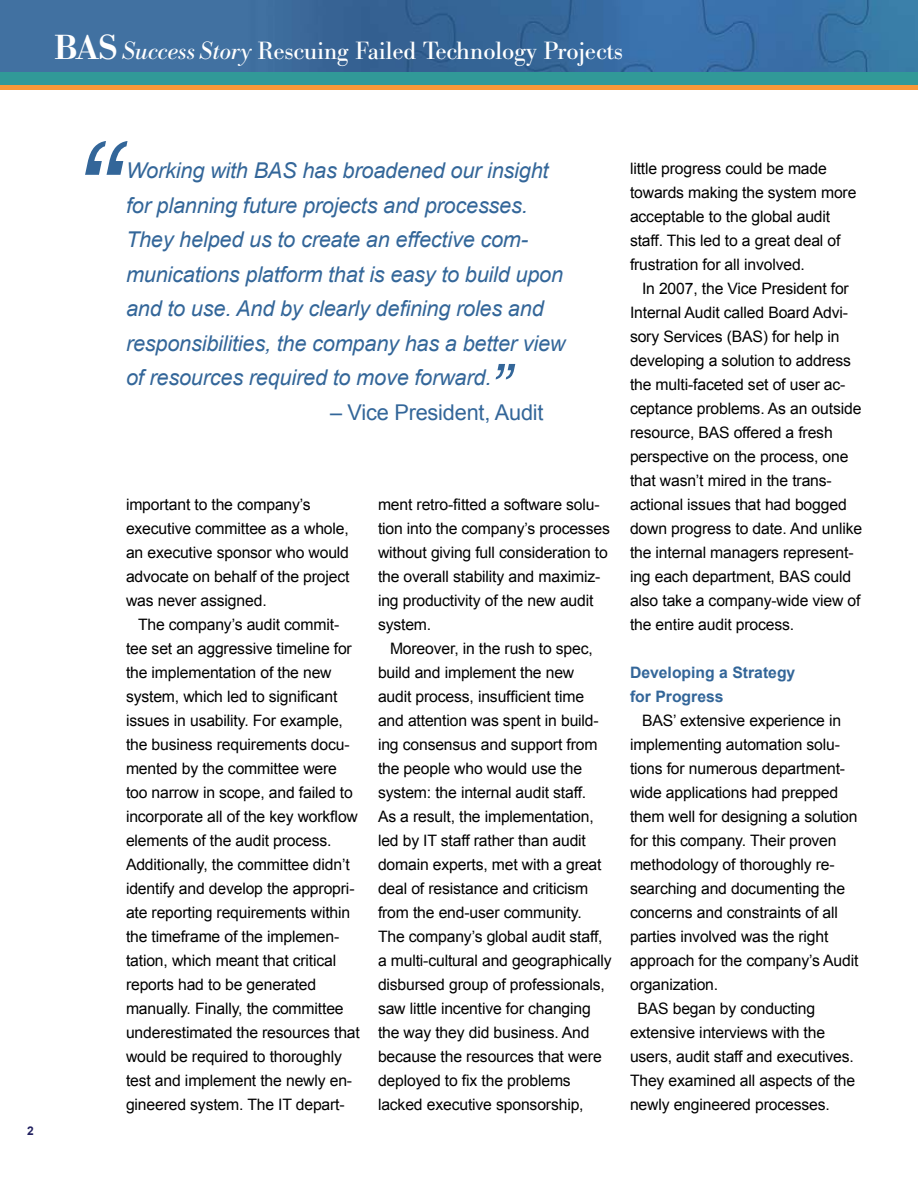
<style>
.page{position:relative;width:918px;height:1188px;background:#fff}
.page>*{position:absolute;margin:0;border:0;box-sizing:border-box;transform-origin:0 0}
.t1{font:italic 138px "Arial";color:#369}
.t2{font:italic 63px "Arial";color:#369}
.t3{font:24.45px "Bodoni BE";color:#fff}
.t4{font:italic 21.75px/34.5px "Arial";letter-spacing:-.01em;color:#369}
.t5{font:21.75px "Arial";letter-spacing:-.01em;color:#369}
.t6{font:15.75px/24px "Arial";letter-spacing:-.01em;color:#000}
.t7{font:700 15.75px/24px "Arial";color:#369}
.t8{font:700 12px "Arial";color:#21205f}
.s1{font-weight:500;font-size:34.35px}
.s2{font-style:italic}
</style>
<div class="page">
<img style="left:0;top:0;width:918px;height:72px">
<div style="left:0;top:77px;width:918px;height:12px;background:#f89838"></div>
<div style="left:0;top:72px;width:918px;height:13px;background:#319998"></div>
<h3 class="t3" style="left:54px;top:37px;width:570px"><span class="s1">BAS</span> <span class="s2">Success Story</span> Rescuing Failed Technology Projects</h3>
<p class="t8" style="left:27px;top:1124px;width:8px">2</p>
<h1 class="t1" style="left:70px;top:115px;width:47px">“</h1>
<p class="t4" style="left:126px;top:154px;width:441px">Working with BAS has broadened our insight for planning future projects and processes.<br>They helped us to create an effective com&shy;munications platform that is easy to build upon and to use. And by clearly defining roles and responsibilities, the company has a better view of resources required to move forward.</p>
<h3 class="t5" style="left:330px;top:400px;width:215px"><span class="s2">–</span> Vice President, Audit</h3>
<h2 class="t2" style="left:489px;top:351px;width:22px">”</h2>
<p class="t6" style="left:126px;top:492px;width:225px">important to the company’s executive committee as a whole, an executive sponsor who would advocate on behalf of the project was never assigned.</p>
<p class="t6" style="left:126px;top:612px;width:235px;text-indent:12px">The company’s audit commit&shy;tee set an aggressive timeline for the implementation of the new system, which led to significant issues in usability. For example, the business requirements docu&shy;mented by the committee were too narrow in scope, and failed to incorporate all of the key workflow elements of the audit process.<br>Additionally, the committee didn’t identify and develop the appropri&shy;ate reporting requirements within the timeframe of the implemen&shy;tation, which meant that critical reports had to be generated manually. Finally, the committee underestimated the resources that would be required to thoroughly test and implement the newly en&shy;gineered system. The IT depart-</p>
<p class="t6" style="left:378px;top:492px;width:233px">ment retro-fitted a software solu&shy;tion into the company’s processes without giving full consideration to the overall stability and maximiz&shy;ing productivity of the new audit system.</p>
<p class="t6" style="left:378px;top:636px;width:235px;text-indent:12px">Moreover, in the rush to spec, build and implement the new audit process, insufficient time and attention was spent in build&shy;ing consensus and support from the people who would use the system: the internal audit staff.<br>As a result, the implementation, led by IT staff rather than audit domain experts, met with a great deal of resistance and criticism from the end-user community.<br>The company’s global audit staff, a multi-cultural and geographically disbursed group of professionals, saw little incentive for changing the way they did business. And because the resources that were deployed to fix the problems lacked executive sponsorship,</p>
<p class="t6" style="left:630px;top:156px;width:228px">little progress could be made towards making the system more acceptable to the global audit staff. This led to a great deal of frustration for all involved.</p>
<p class="t6" style="left:630px;top:276px;width:234px;text-indent:12px">In 2007, the Vice President for<br>Internal Audit called Board Advi&shy;sory Services (BAS) for help in developing a solution to address the multi-faceted set of user ac&shy;ceptance problems. As an outside resource, BAS offered a fresh perspective on the process, one that wasn’t mired in the trans&shy;actional issues that had bogged down progress to date. And unlike the internal managers represent&shy;ing each department, BAS could also take a company-wide view of the entire audit process.</p>
<p class="t7" style="left:630px;top:660px;width:167px">Developing a Strategy for Progress</p>
<p class="t6" style="left:642px;top:708px;width:201px">BAS’ extensive experience in</p>
<p class="t6" style="left:630px;top:732px;width:212px">implementing automation solu-</p>
<p class="t6" style="left:630px;top:756px;width:217px">tions for numerous department-</p>
<p class="t6" style="left:630px;top:780px;width:210px">wide applications had prepped</p>
<p class="t6" style="left:630px;top:804px;width:229px">them well for designing a solution</p>
<p class="t6" style="left:630px;top:828px;width:208px">for this company. Their proven</p>
<p class="t6" style="left:630px;top:852px;width:206px">methodology of thoroughly re-</p>
<p class="t6" style="left:630px;top:876px;width:217px">searching and documenting the</p>
<p class="t6" style="left:630px;top:900px;width:209px">concerns and constraints of all</p>
<p class="t6" style="left:630px;top:924px;width:200px">parties involved was the right</p>
<p class="t6" style="left:630px;top:948px;width:230px">approach for the company’s Audit</p>
<p class="t6" style="left:630px;top:972px;width:90px">organization.</p>
<p class="t6" style="left:638px;top:996px;width:179px">BAS began by conducting</p>
<p class="t6" style="left:630px;top:1020px;width:197px">extensive interviews with the</p>
<p class="t6" style="left:630px;top:1044px;width:225px">users, audit staff and executives.</p>
<p class="t6" style="left:630px;top:1068px;width:227px">They examined all aspects of the</p>
<p class="t6" style="left:630px;top:1092px;width:201px">newly engineered processes.</p>
</div>
